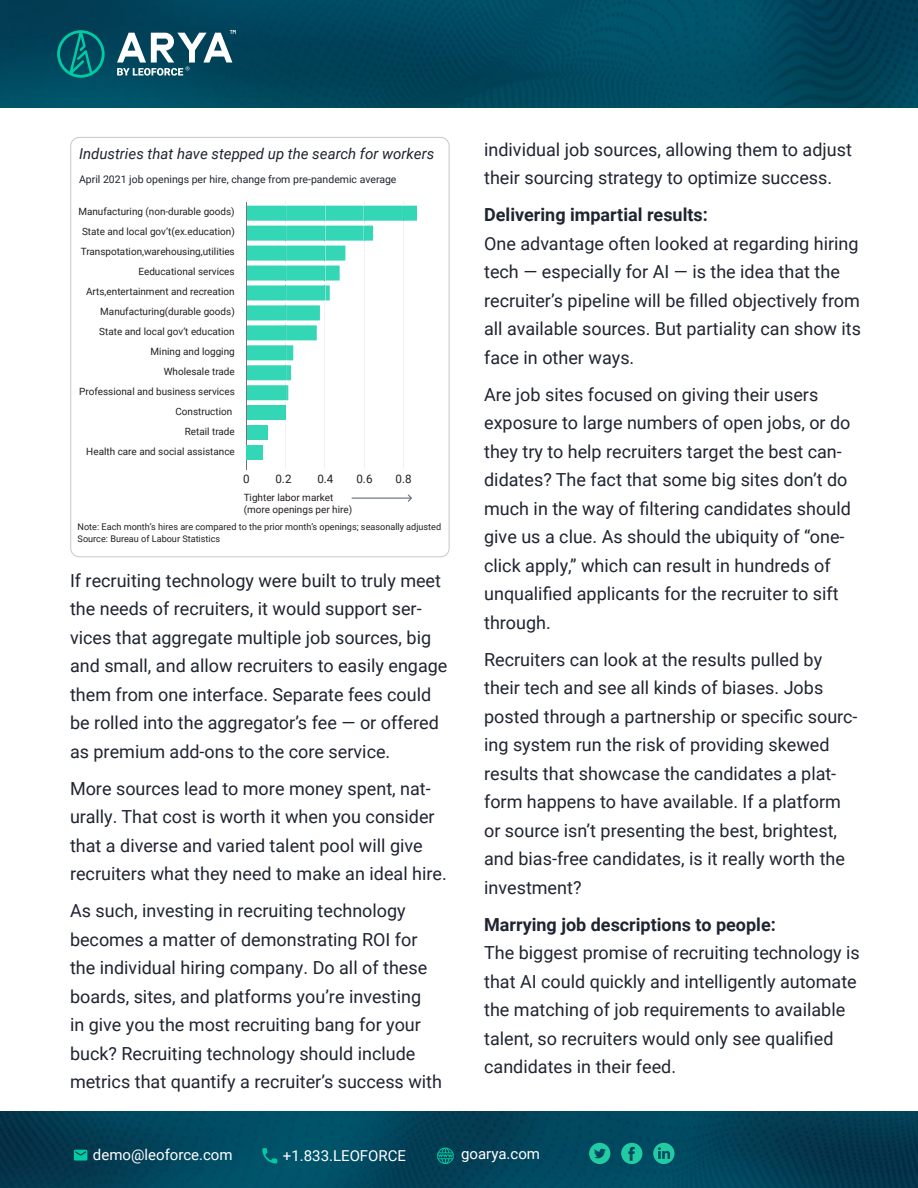
<style>
.page{position:relative;width:918px;height:1188px;background:#fff}
.page>*{position:absolute;margin:0;border:0;box-sizing:border-box;transform-origin:0 0}
.t1{font:18px/28.5px "Roboto";color:#1f2431}
.t2{font:700 18px "Roboto";color:#1f2431}
.t3{font:italic 15px "Roboto";color:#1f2431}
.t4{font:15px "Roboto";color:#fff}
.t5{font:11.7px "Roboto";color:#241f21}
.t6{font:10.5px "Roboto";color:#1f2431}
.t7{font:10.05px/20px "Roboto";color:#241f21;text-align:right}
.t8{font:9.15px/12.5px "Roboto";color:#241f21}
</style>
<div class="page">
<img style="left:0;top:1112px;width:918px;height:76px">
<img style="left:0;top:0;width:918px;height:107px">
<svg style="left:57px;top:30px;width:48px;height:48px;background:#006b70"></svg>
<svg style="left:117px;top:30px;width:119px;height:46px"></svg>
<svg style="left:74px;top:1150px;width:13px;height:11px"></svg>
<svg style="left:262px;top:1148px;width:15px;height:16px"></svg>
<svg style="left:437px;top:1146px;width:17px;height:19px"></svg>
<svg style="left:589px;top:1143px;width:21px;height:21px"></svg>
<svg style="left:621px;top:1143px;width:21px;height:21px"></svg>
<svg style="left:653px;top:1143px;width:21px;height:21px"></svg>
<hr style="left:246px;top:202px;width:1px;height:268px;background:#6b757d">
<hr style="left:285px;top:202px;width:1px;height:267px;background:#f2f2f2">
<hr style="left:324px;top:202px;width:1px;height:267px;background:#f2f2f2">
<hr style="left:364px;top:202px;width:1px;height:267px;background:#f2f2f2">
<hr style="left:403px;top:202px;width:1px;height:267px;background:#f2f2f2">
<svg style="left:247px;top:206px;width:170px;height:214px"></svg>
<div style="left:247px;top:425px;width:21px;height:15px;background:#33d6b5"></div>
<div style="left:247px;top:445px;width:16px;height:15px;background:#33d6b5"></div>
<svg style="left:352px;top:494px;width:60px;height:8px"></svg>
<p class="t3" style="left:79px;top:143px;width:357px">Industries that have stepped up the search for workers</p>
<p class="t6" style="left:79px;top:171px;width:319px">April 2021 job openings per hire, change from pre-pandemic average</p>
<p class="t7" style="left:78px;top:201px;width:158px">Manufacturing (non-durable goods)<br>State and local gov’t(ex.education)<br>Transpotation,warehousing,utilities<br>Eeducational services<br>Arts,entertainment and recreation<br>Manufacturing(durable goods)<br>State and local gov’t education<br>Mining and logging<br>Wholesale trade<br>Professional and business services<br>Construction<br>Retail trade<br>Health care and social assistance</p>
<p class="t5" style="left:243px;top:471px;width:8px">0</p>
<p class="t5" style="left:275px;top:471px;width:18px">0.2</p>
<p class="t5" style="left:317px;top:471px;width:18px">0.4</p>
<p class="t5" style="left:356px;top:471px;width:18px">0.6</p>
<p class="t5" style="left:396px;top:471px;width:18px">0.8</p>
<p class="t7" style="left:244px;top:490px;width:110px;line-height:12.5px;text-align:left">Tighter labor market (more openings per hire)</p>
<p class="t8" style="left:78px;top:520px;width:365px">Note: Each month’s hires are compared to the prior month’s openings; seasonally adjusted<br>Source: Bureau of Labour Statistics</p>
<p class="t1" style="left:70px;top:565px;width:379px">If recruiting technology were built to truly meet the needs of recruiters, it would support ser&shy;vices that aggregate multiple job sources, big and small, and allow recruiters to easily engage them from one interface. Separate fees could be rolled into the aggregator’s fee — or offered as premium add-ons to the core service.</p>
<p class="t1" style="left:70px;top:773px;width:378px">More sources lead to more money spent, nat&shy;urally. That cost is worth it when you consider that a diverse and varied talent pool will give recruiters what they need to make an ideal hire.</p>
<p class="t1" style="left:70px;top:896px;width:374px">As such, investing in recruiting technology becomes a matter of demonstrating ROI for the individual hiring company. Do all of these boards, sites, and platforms you’re investing<br>in give you the most recruiting bang for your buck? Recruiting technology should include metrics that quantify a recruiter’s success with</p>
<p class="t1" style="left:484px;top:134px;width:369px">individual job sources, allowing them to adjust their sourcing strategy to optimize success.</p>
<p class="t2" style="left:484px;top:202px;width:225px">Delivering impartial results:</p>
<p class="t1" style="left:484px;top:228px;width:378px">One advantage often looked at regarding hiring tech — especially for AI — is the idea that the recruiter’s pipeline will be filled objectively from all available sources. But partiality can show its face in other ways.</p>
<p class="t1" style="left:484px;top:379px;width:368px">Are job sites focused on giving their users exposure to large numbers of open jobs, or do they try to help recruiters target the best can&shy;didates? The fact that some big sites don’t do much in the way of filtering candidates should give us a clue. As should the ubiquity of “one&shy;click apply,” which can result in hundreds of unqualified applicants for the recruiter to sift through.</p>
<p class="t1" style="left:484px;top:644px;width:375px">Recruiters can look at the results pulled by their tech and see all kinds of biases. Jobs posted through a partnership or specific sourc&shy;ing system run the risk of providing skewed results that showcase the candidates a plat&shy;form happens to have available. If a platform or source isn’t presenting the best, brightest, and bias-free candidates, is it really worth the investment?</p>
<p class="t2" style="left:484px;top:912px;width:293px">Marrying job descriptions to people:</p>
<p class="t1" style="left:484px;top:938px;width:377px">The biggest promise of recruiting technology is that AI could quickly and intelligently automate the matching of job requirements to available talent, so recruiters would only see qualified candidates in their feed.</p>
<p class="t4" style="left:93px;top:1144px;width:141px">demo@leoforce.com</p>
<p class="t4" style="left:283px;top:1145px;width:125px">+1.833.LEOFORCE</p>
<p class="t4" style="left:461px;top:1143px;width:80px">goarya.com</p>
</div>
